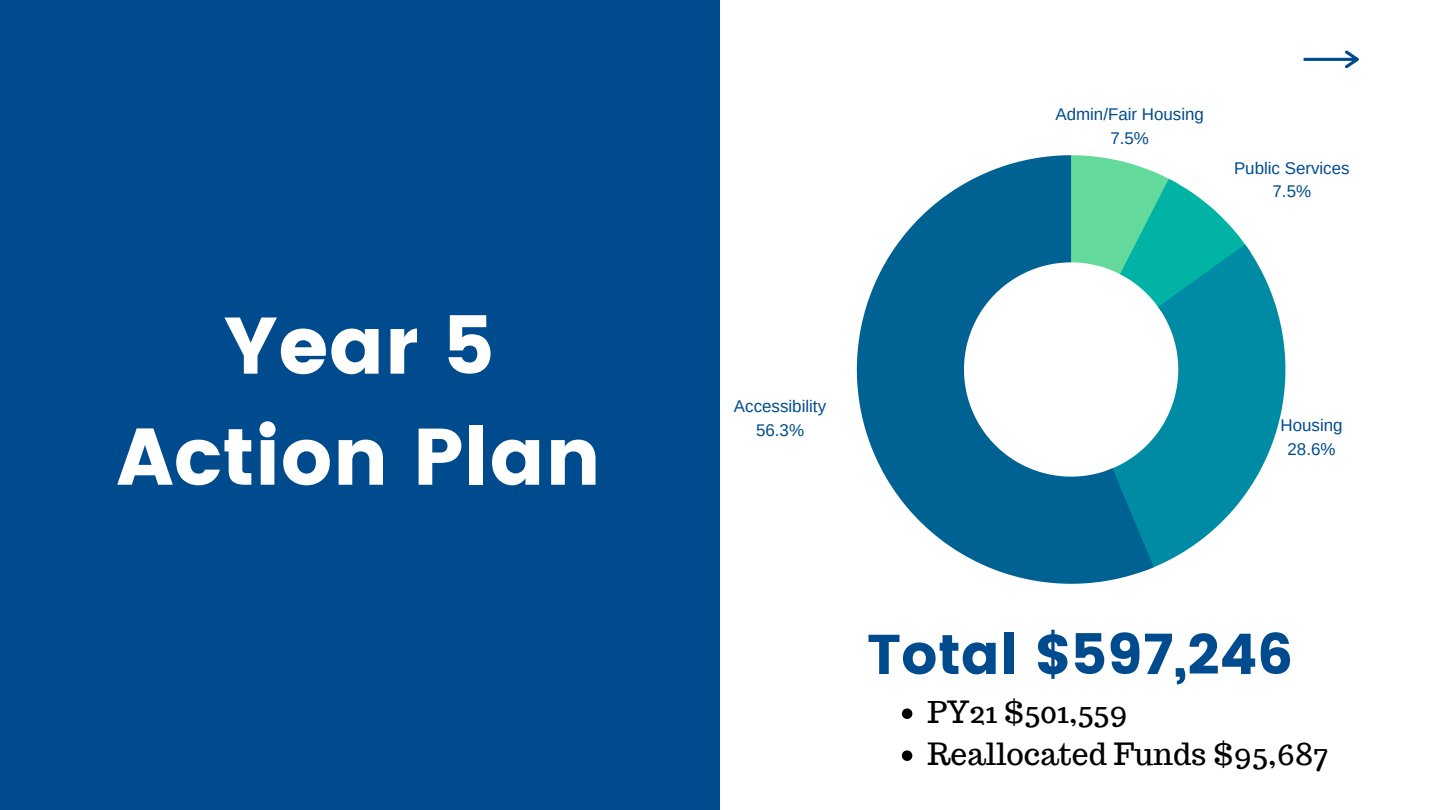
<style>
.page{position:relative;width:1440px;height:810px;background:#004b8d}
.page>*{position:absolute;margin:0;border:0;box-sizing:border-box;transform-origin:0 0}
.t1{font:80px/111.1px "Poppins";color:#fff;text-align:center}
.t2{font:56px "Poppins";color:#004b8d}
.t3{font:30px "Trocchi";color:#000}
.t4{font:16.9px "Arimo";color:#004b8d}
</style>
<div class="page">
<div style="left:720px;top:0;width:720px;height:810px;background:#fff"></div>
<svg style="left:1304px;top:50px;width:55px;height:18px"></svg>
<svg style="left:1154px;top:253px;width:131px;height:314px;fill:#008ba4"></svg>
<svg style="left:857px;top:155px;width:297px;height:429px;fill:#006193"></svg>
<svg style="left:1071px;top:155px;width:180px;height:156px"></svg>
<svg style="left:902px;top:708px;width:10px;height:11px"></svg>
<svg style="left:902px;top:750px;width:10px;height:11px"></svg>
<p class="t1" style="left:116px;top:291px;width:486px">Year 5<br>Action Plan</p>
<p class="t4" style="left:1055px;top:105px;width:150px">Admin/Fair Housing</p>
<p class="t4" style="left:1110px;top:128px;width:40px">7.5%</p>
<p class="t4" style="left:1234px;top:159px;width:117px">Public Services</p>
<p class="t4" style="left:1273px;top:182px;width:40px">7.5%</p>
<p class="t4" style="left:734px;top:397px;width:94px">Accessibility</p>
<p class="t4" style="left:756px;top:420px;width:49px">56.3%</p>
<p class="t4" style="left:1280px;top:416px;width:64px">Housing</p>
<p class="t4" style="left:1288px;top:439px;width:49px">28.6%</p>
<p class="t2" style="left:867px;top:622px;width:428px">Total $597,246</p>
<p class="t3" style="left:927px;top:693px;width:202px">PY21 $501,559</p>
<p class="t3" style="left:927px;top:735px;width:403px">Reallocated Funds $95,687</p>
</div>
